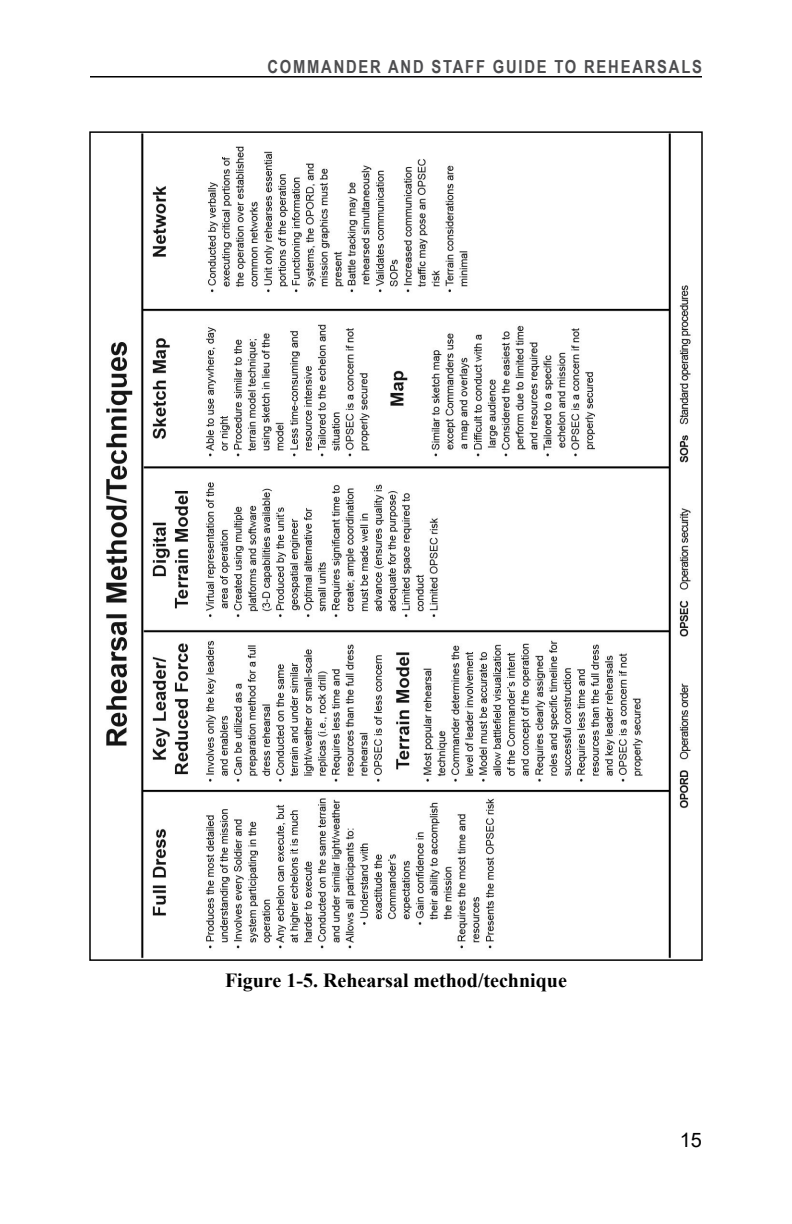
<style>
.page{position:relative;width:792px;height:1224px;background:#fff}
.page>*{position:absolute;margin:0;border:0;box-sizing:border-box;transform-origin:0 0}
.t1{font:700 20px "Times New Roman";color:#000}
.t2{font:20px "Arial";color:#000}
.t3{font:700 18px "Arial Narrow";letter-spacing:.1em;color:#4d4d4f}
</style>
<div class="page">
<hr style="left:90px;top:76px;width:612px;height:2px;background:#000">
<img style="left:106px;top:134px;width:585px;height:824px">
<p class="t3" style="left:267px;top:53px;width:436px">COMMANDER AND STAFF GUIDE TO REHEARSALS</p>
<p class="t1" style="left:225px;top:965px;width:343px">Figure 1-5. Rehearsal method/technique</p>
<p class="t2" style="left:680px;top:1126px;width:24px">15</p>
</div>
